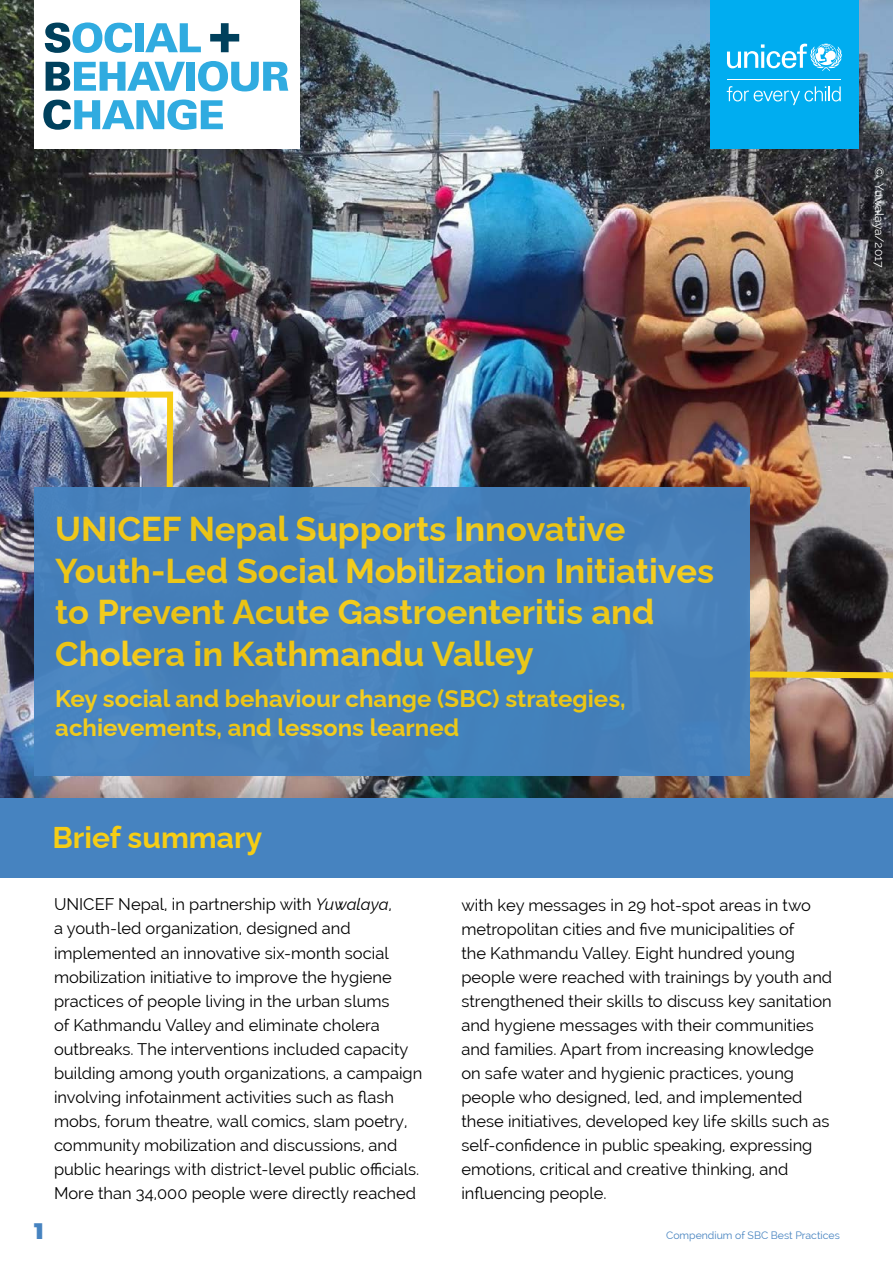
<style>
.page{position:relative;width:893px;height:1263px;background:#fff}
.page>*{position:absolute;margin:0;border:0;box-sizing:border-box;transform-origin:0 0}
.t1{font:700 34.5px/41.4px "Raleway";color:#f6cd15}
.t2{font:700 30px "Raleway";color:#f6cd15}
.t3{font:700 24px/28.8px "Raleway";color:#f6cd15}
.t4{font:900 22.5px "Montserrat";color:#4683c0}
.t5{font:16.5px/24px "Raleway";color:#000}
.t6{font:12px "Raleway";letter-spacing:-.01em;color:#fff}
.t7{font:10.5px "Raleway";color:#4683c0}
.s1{font-style:italic}
</style>
<div class="page">
<img style="left:0;top:0;width:893px;height:798px">
<img style="left:0;top:389px;width:176px;height:105px">
<svg style="left:749px;top:668px;width:144px;height:13px;background:#b99b41"></svg>
<div style="left:710px;top:0;width:149px;height:149px;background:#00adf0"></div>
<hr style="left:727px;top:79px;width:114px;height:1px;background:#fff">
<svg style="left:727px;top:44px;width:115px;height:27px"></svg>
<svg style="left:727px;top:86px;width:114px;height:19px"></svg>
<div style="left:34px;top:0;width:266px;height:149px;background:#fff"></div>
<svg style="left:45px;top:22px;width:87px;height:31px"></svg>
<div style="left:135px;top:23px;width:9px;height:29px;background:#30abe0"></div>
<svg style="left:145px;top:23px;width:56px;height:29px"></svg>
<svg style="left:210px;top:23px;width:29px;height:29px"></svg>
<svg style="left:46px;top:62px;width:139px;height:29px"></svg>
<div style="left:187px;top:62px;width:8px;height:29px;background:#30abe0"></div>
<svg style="left:198px;top:61px;width:90px;height:30px"></svg>
<svg style="left:43px;top:100px;width:180px;height:30px"></svg>
<div style="left:0;top:798px;width:893px;height:79px;background:#4683c0"></div>
<div style="left:34px;top:488px;width:715px;height:288px;background:#4683c0"></div>
<p class="t6" style="left:886px;top:167px;width:102px;rotate:90deg">© Yuwalaya/2017</p>
<h1 class="t1" style="left:55px;top:505px;width:660px">UNICEF Nepal Supports Innovative Youth-Led Social Mobilization Initiatives to Prevent Acute Gastroenteritis and Cholera in Kathmandu Valley</h1>
<h3 class="t3" style="left:55px;top:682px;width:572px">Key social and behaviour change (SBC) strategies, achievements, and lessons learned</h3>
<h2 class="t2" style="left:52px;top:814px;width:211px">Brief summary</h2>
<p class="t5" style="left:54px;top:893px;width:370px">UNICEF Nepal, in partnership with <span class="s1">Yuwalaya</span>,<br>a youth-led organization, designed and implemented an innovative six-month social mobilization initiative to improve the hygiene practices of people living in the urban slums<br>of Kathmandu Valley and eliminate cholera outbreaks. The interventions included capacity building among youth organizations, a campaign involving infotainment activities such as flash mobs, forum theatre, wall comics, slam poetry, community mobilization and discussions, and public hearings with district-level public officials.<br>More than 34,000 people were directly reached</p>
<p class="t5" style="left:461px;top:893px;width:372px">with key messages in 29 hot-spot areas in two metropolitan cities and five municipalities of<br>the Kathmandu Valley. Eight hundred young people were reached with trainings by youth and strengthened their skills to discuss key sanitation and hygiene messages with their communities and families. Apart from increasing knowledge on safe water and hygienic practices, young people who designed, led, and implemented these initiatives, developed key life skills such as self-confidence in public speaking, expressing emotions, critical and creative thinking, and influencing people.</p>
<h3 class="t4" style="left:34px;top:1214px;width:11px">1</h3>
<p class="t7" style="left:666px;top:1229px;width:175px">Compendium of SBC Best Practices</p>
</div>
